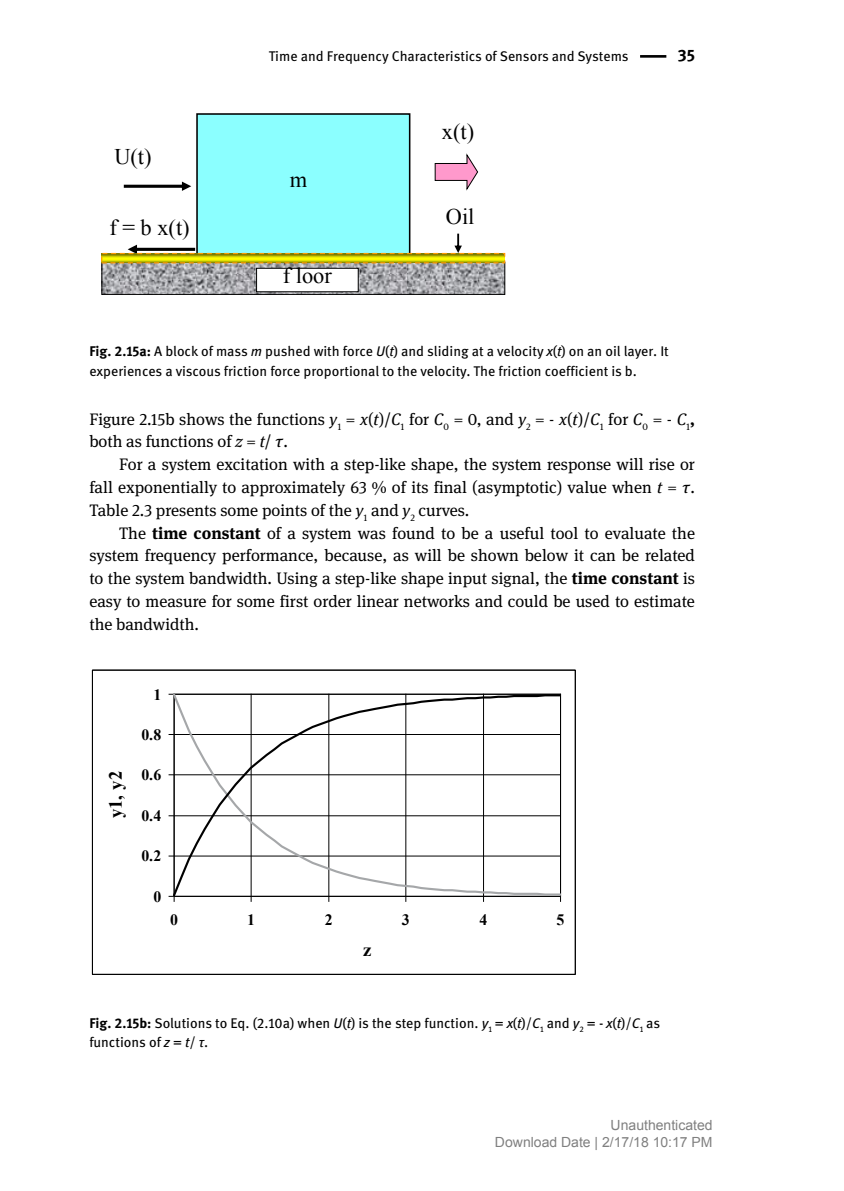
<style>
.page{position:relative;width:844px;height:1191px;background:#fff}
.page>*{position:absolute;margin:0;border:0;box-sizing:border-box;transform-origin:0 0}
.t1{font:22.4px "Times New Roman";color:#000}
.t2{font:700 18.72px "Times New Roman";color:#000}
.t3{font:16.62px/22.8px "DG Meta Serif Science";color:#000;text-align:justify}
.t4{font:700 16.62px "DG Meta Science";color:#000}
.t5{font:700 15.75px "Times New Roman";color:#000}
.t6{font:14px/19.2px "DG Meta Science";color:#000}
.t7{font:14px/17.5px "Arial";color:#808080;text-align:right}
.s1{font-weight:700}
.s2{font-style:italic}
</style>
<div class="page">
<hr style="left:640px;top:55px;width:26px;height:3px;background:#000">
<div style="left:197px;top:114px;width:212px;height:140px;background:#8bffff"></div>
<div style="left:196px;top:113px;width:214px;height:142px;border:2px solid #000"></div>
<svg style="left:124px;top:182px;width:67px;height:9px"></svg>
<svg style="left:128px;top:245px;width:67px;height:8px"></svg>
<svg style="left:434px;top:153px;width:44px;height:38px"></svg>
<svg style="left:103px;top:264px;width:400px;height:29px;background:#a4a4a8"></svg>
<div style="left:101px;top:262px;width:404px;height:33px;border:1px solid #000"></div>
<div style="left:256px;top:268px;width:102px;height:24px;background:#fff"></div>
<div style="left:256px;top:268px;width:102px;height:24px;border:1px solid #000"></div>
<svg style="left:454px;top:234px;width:8px;height:19px"></svg>
<svg style="left:103px;top:255px;width:400px;height:6px;background:#dd0"></svg>
<div style="left:101px;top:253px;width:404px;height:10px;border:1px dashed #f90"></div>
<hr style="left:560px;top:694px;width:1px;height:201px;background:#000">
<hr style="left:175px;top:896px;width:385px;height:1px;background:#000">
<svg style="left:169px;top:896px;width:6px;height:5px"></svg>
<svg style="left:174px;top:694px;width:386px;height:202px"></svg>
<div style="left:92px;top:670px;width:483px;height:304px;border:1px solid #000"></div>
<p class="t6" style="left:268px;top:46px;width:361px">Time and Frequency Characteristics of Sensors and Systems</p>
<p class="t4" style="left:677px;top:42px;width:19px">35</p>
<h1 class="t1" style="left:114px;top:142px;width:39px">U(t)</h1>
<h1 class="t1" style="left:109px;top:212px;width:82px">f = b x(t)</h1>
<h1 class="t1" style="left:290px;top:164px;width:19px">m</h1>
<h1 class="t1" style="left:283px;top:260px;width:50px">f loor</h1>
<h1 class="t1" style="left:442px;top:116px;width:34px">x(t)</h1>
<h1 class="t1" style="left:446px;top:202px;width:30px">Oil</h1>
<p class="t6" style="left:89px;top:341px;width:581px"><span class="s1">Fig. 2.15a:</span> A block of mass <span class="s2">m</span> pushed with force <span class="s2">U</span>(<span class="s2">t</span>) and sliding at a velocity <span class="s2">x</span>(<span class="s2">t</span>) on an oil layer. It experiences a viscous friction force proportional to the velocity. The friction coefficient is b.</p>
<p class="t3" style="left:89px;top:407px;width:607px">Figure 2.15b shows the functions <span class="s2">y</span><sub>1</sub> = <span class="s2">x</span>(<span class="s2">t</span>)/<span class="s2">C</span><sub>1</sub> for <span class="s2">C</span><sub>0</sub> = 0, and <span class="s2">y</span><sub>2</sub> = - <span class="s2">x</span>(<span class="s2">t</span>)/<span class="s2">C</span><sub>1</sub> for <span class="s2">C</span><sub>0</sub> = - <span class="s2">C</span><sub>1</sub><span class="s1">, </span>both as functions of <span class="s2">z</span> = <span class="s2">t</span>/ <span class="s2">τ</span>.</p>
<p class="t3" style="left:89px;top:453px;width:607px;text-indent:30px">For a system excitation with a step-like shape, the system response will rise or fall exponentially to approximately 63 % of its final (asymptotic) value when <span class="s2">t</span> = <span class="s2">τ</span>.<br>Table 2.3 presents some points of the <span class="s2">y</span><sub>1</sub> and <span class="s2">y</span><sub>2</sub> curves.</p>
<p class="t3" style="left:89px;top:521px;width:607px;text-indent:30px">The <span class="s1">time constant</span> of a system was found to be a useful tool to evaluate the system frequency performance, because, as will be shown below it can be related to the system bandwidth. Using a step-like shape input signal, the <span class="s1">time constant</span> is easy to measure for some first order linear networks and could be used to estimate the bandwidth.</p>
<p class="t5" style="left:153px;top:683px;width:9px">1</p>
<p class="t2" style="left:103px;top:818px;width:49px;rotate:-90deg">y1, y2</p>
<p class="t5" style="left:141px;top:723px;width:22px">0.8</p>
<p class="t5" style="left:141px;top:764px;width:22px">0.6</p>
<p class="t5" style="left:141px;top:805px;width:22px">0.4</p>
<p class="t5" style="left:141px;top:845px;width:22px">0.2</p>
<p class="t5" style="left:153px;top:885px;width:9px">0</p>
<p class="t5" style="left:170px;top:909px;width:9px">0</p>
<p class="t5" style="left:247px;top:909px;width:9px">1</p>
<p class="t5" style="left:325px;top:909px;width:9px">2</p>
<p class="t5" style="left:402px;top:909px;width:9px">3</p>
<p class="t5" style="left:479px;top:909px;width:9px">4</p>
<p class="t5" style="left:556px;top:909px;width:9px">5</p>
<p class="t2" style="left:363px;top:937px;width:10px">z</p>
<p class="t6" style="left:89px;top:1013px;width:572px"><span class="s1">Fig. 2.15b:</span> Solutions to Eq. (2.10a) when <span class="s2">U</span>(<span class="s2">t</span>) is the step function. <span class="s2">y</span><sub>1</sub> = <span class="s2">x</span>(<span class="s2">t</span>)/<span class="s2">C</span><sub>1</sub> and <span class="s2">y</span><sub>2</sub> = - <span class="s2">x</span>(<span class="s2">t</span>)/<span class="s2">C</span><sub>1</sub> as functions of <span class="s2">z</span> = <span class="s2">t</span>/ <span class="s2">τ</span>.</p>
<p class="t7" style="left:495px;top:1117px;width:219px">Unauthenticated<br>Download Date | 2/17/18 10:17 PM</p>
</div>
